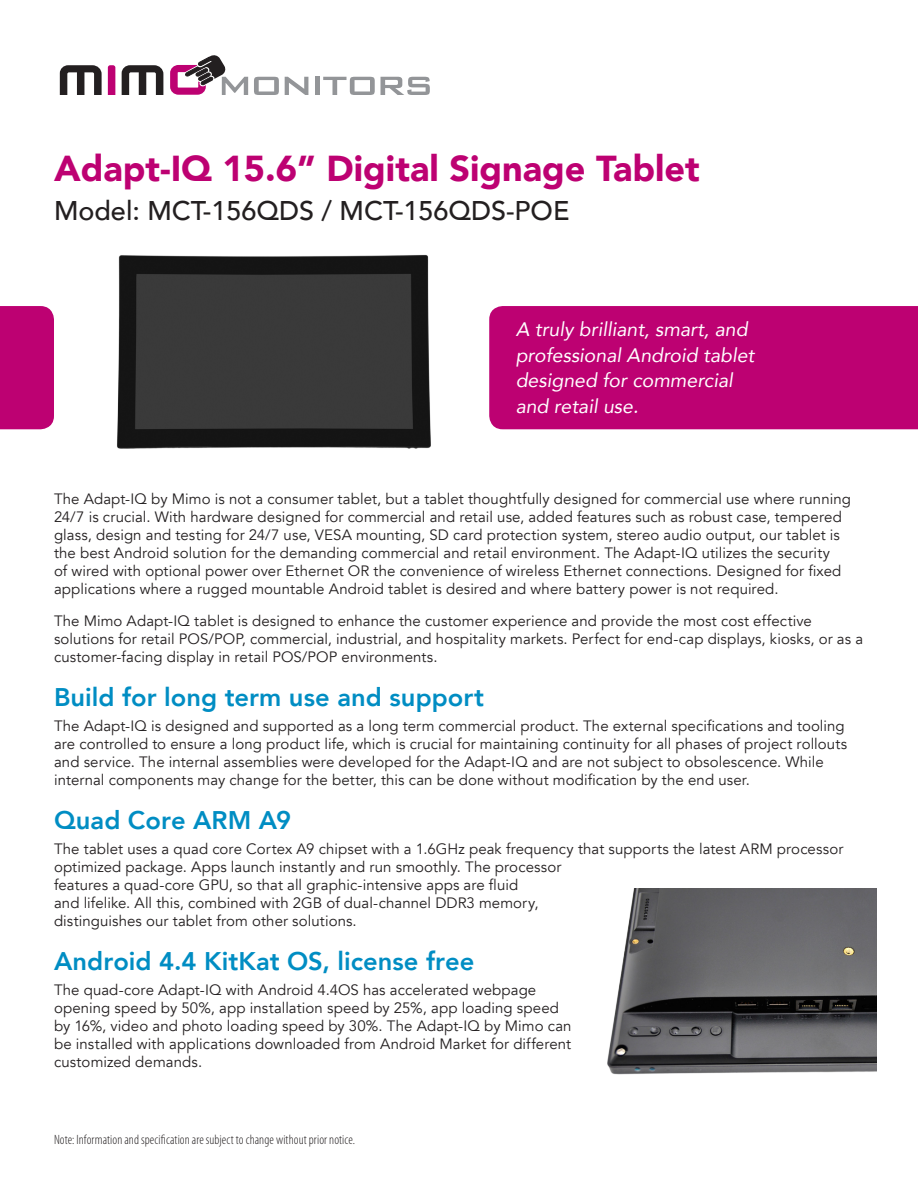
<style>
.page{position:relative;width:918px;height:1188px;background:#fff}
.page>*{position:absolute;margin:0;border:0;box-sizing:border-box;transform-origin:0 0}
.t1{font:900 36px "Avenir";color:#bd0172}
.Black_Header{font:500 27px "Avenir";color:#231f20}
.Blue_Header{font:800 25.5px "Avenir";color:#008dc3}
.t2{font:italic 19.5px/25.5px "Avenir";color:#fff}
.Body_Copy{font:15px/18px "Avenir";letter-spacing:.005em;color:#231f20}
.Table_Copy{font:300 condensed 13.5px "Myriad Pro";letter-spacing:.005em;color:#231f20}
</style>
<div class="page">
<img style="left:608px;top:889px;width:269px;height:186px">
<div style="left:489px;top:306px;width:429px;height:123px;background:#bd0172"></div>
<div style="left:0;top:306px;width:54px;height:123px;background:#bd0172"></div>
<svg style="left:254px;top:77px;width:25px;height:18px"></svg>
<svg style="left:285px;top:77px;width:23px;height:18px"></svg>
<hr style="left:315px;top:77px;width:4px;height:18px;background:#939598">
<svg style="left:323px;top:77px;width:52px;height:18px"></svg>
<svg style="left:381px;top:77px;width:49px;height:18px"></svg>
<svg style="left:60px;top:65px;width:42px;height:30px"></svg>
<svg style="left:122px;top:65px;width:41px;height:30px"></svg>
<svg style="left:108px;top:65px;width:7px;height:30px"></svg>
<svg style="left:170px;top:55px;width:78px;height:40px"></svg>
<img style="left:117px;top:254px;width:314px;height:195px">
<p class="t1" style="left:54px;top:137px;width:647px">Adapt-IQ 15.6” Digital Signage Tablet</p>
<p class="Black_Header" style="left:54px;top:187px;width:517px">Model: MCT-156QDS / MCT-156QDS-POE</p>
<p class="t2" style="left:516px;top:316px;width:240px">A truly brilliant, smart, and professional Android tablet designed for commercial and retail use.</p>
<p class="Body_Copy" style="left:54px;top:491px;width:798px">The Adapt-IQ by Mimo is not a consumer tablet, but a tablet thoughtfully designed for commercial use where running 24/7 is crucial. With hardware designed for commercial and retail use, added features such as robust case, tempered glass, design and testing for 24/7 use, VESA mounting, SD card protection system, stereo audio output, our tablet is the best Android solution for the demanding commercial and retail environment. The Adapt-IQ utilizes the security<br>of wired with optional power over Ethernet OR the convenience of wireless Ethernet connections. Designed for fixed applications where a rugged mountable Android tablet is desired and where battery power is not required.</p>
<p class="Body_Copy" style="left:54px;top:612px;width:811px">The Mimo Adapt-IQ tablet is designed to enhance the customer experience and provide the most cost effective solutions for retail POS/POP, commercial, industrial, and hospitality markets. Perfect for end-cap displays, kiosks, or as a customer-facing display in retail POS/POP environments.</p>
<p class="Blue_Header" style="left:54px;top:677px;width:432px">Build for long term use and support</p>
<p class="Body_Copy" style="left:54px;top:717px;width:795px">The Adapt-IQ is designed and supported as a long term commercial product. The external specifications and tooling are controlled to ensure a long product life, which is crucial for maintaining continuity for all phases of project rollouts and service. The internal assemblies were developed for the Adapt-IQ and are not subject to obsolescence. While internal components may change for the better, this can be done without modification by the end user.</p>
<p class="Blue_Header" style="left:54px;top:800px;width:239px">Quad Core ARM A9</p>
<p class="Body_Copy" style="left:54px;top:840px;width:791px">The tablet uses a quad core Cortex A9 chipset with a 1.6GHz peak frequency that supports the latest ARM processor optimized package. Apps launch instantly and run smoothly. The processor<br>features a quad-core GPU, so that all graphic-intensive apps are fluid<br>and lifelike. All this, combined with 2GB of dual-channel DDR3 memory,<br>distinguishes our tablet from other solutions.</p>
<p class="Blue_Header" style="left:54px;top:941px;width:422px">Android 4.4 KitKat OS, license free</p>
<p class="Body_Copy" style="left:54px;top:981px;width:519px">The quad-core Adapt-IQ with Android 4.4OS has accelerated webpage opening speed by 50%, app installation speed by 25%, app loading speed by 16%, video and photo loading speed by 30%. The Adapt-IQ by Mimo can be installed with applications downloaded from Android Market for different customized demands.</p>
<p class="Table_Copy" style="left:54px;top:1132px;width:303px">Note: Information and specification are subject to change without prior notice.</p>
</div>
